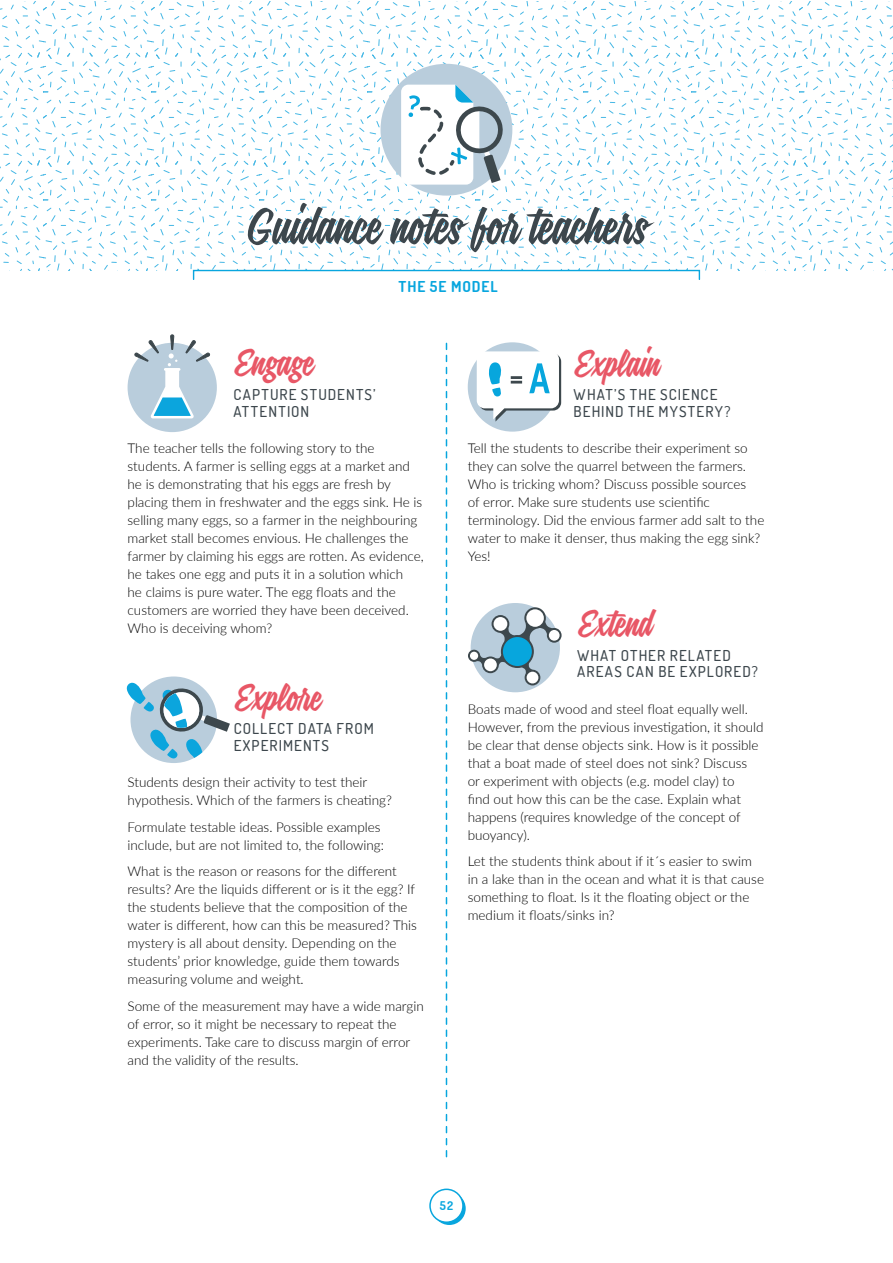
<style>
.page{position:relative;width:893px;height:1263px;background:#fff}
.page>*{position:absolute;margin:0;border:0;box-sizing:border-box;transform-origin:0 0}
.t1{font:64.5px "Signalist";color:#3d474d}
.t2{font:48px "Signalist";color:#e85766}
.t3{font:500 15px/16.5px "Dosis";letter-spacing:.075em;color:#3d474d}
.t4{font:700 15px "Dosis";letter-spacing:.06em;color:#08a6de}
.t5{font:300 13.5px/18px "Lato";color:#000}
.t6{font:700 12px "Dosis";color:#08a6de}
</style>
<div class="page">
<svg style="left:433px;top:1192px;width:33px;height:33px"></svg>
<div style="left:430px;top:1189px;width:33px;height:33px;background:#fff;border-radius:50%"></div>
<div style="left:429px;top:1188px;width:35px;height:35px;border:2px solid #08a6de;border-radius:50%"></div>
<svg style="left:446px;top:343px;width:1px;height:814px"></svg>
<svg style="left:126px;top:680px;width:104px;height:81px"></svg>
<div style="left:468px;top:342px;width:89px;height:90px;background:#b9cddc;border-radius:50%"></div>
<svg style="left:477px;top:351px;width:84px;height:71px"></svg>
<div style="left:471px;top:603px;width:89px;height:89px;background:#b9cddc;border-radius:50%"></div>
<svg style="left:468px;top:607px;width:94px;height:78px"></svg>
<div style="left:494px;top:617px;width:13px;height:14px;background:#fff;border-radius:50%"></div>
<div style="left:526px;top:609px;width:18px;height:18px;background:#fff;border-radius:50%"></div>
<div style="left:549px;top:630px;width:11px;height:11px;background:#fff;border-radius:50%"></div>
<div style="left:503px;top:637px;width:29px;height:29px;background:#07a6dd;border-radius:50%"></div>
<div style="left:527px;top:672px;width:11px;height:11px;background:#fff;border-radius:50%"></div>
<div style="left:484px;top:658px;width:13px;height:13px;background:#fff;border-radius:50%"></div>
<div style="left:470px;top:652px;width:8px;height:8px;background:#fff;border-radius:50%"></div>
<svg style="left:0;top:1px;width:893px;height:270px"></svg>
<div style="left:128px;top:343px;width:89px;height:89px;background:#b9cddc;border-radius:50%"></div>
<svg style="left:134px;top:334px;width:76px;height:84px"></svg>
<h1 class="t1" style="left:246px;top:191px;width:401px">Guidance notes for teachers</h1>
<h2 class="t2" style="left:233px;top:337px;width:81px">Engage</h2>
<p class="t3" style="left:233px;top:386px;width:144px">CAPTURE STUDENTS’<br>ATTENTION</p>
<p class="t4" style="left:398px;top:276px;width:101px">THE 5E MODEL</p>
<h2 class="t2" style="left:574px;top:337px;width:87px">Explain</h2>
<p class="t3" style="left:574px;top:386px;width:158px">WHAT’S THE SCIENCE<br>BEHIND THE MYSTERY?</p>
<p class="t5" style="left:128px;top:439px;width:298px">The teacher tells the following story to the students. A farmer is selling eggs at a market and he is demonstrating that his eggs are fresh by placing them in freshwater and the eggs sink. He is selling many eggs, so a farmer in the neighbouring market stall becomes envious. He challenges the farmer by claiming his eggs are rotten. As evidence, he takes one egg and puts it in a solution which<br>he claims is pure water. The egg floats and the customers are worried they have been deceived.<br>Who is deceiving whom?</p>
<h2 class="t2" style="left:234px;top:671px;width:89px">Explore</h2>
<p class="t3" style="left:234px;top:720px;width:142px">COLLECT DATA FROM<br>EXPERIMENTS</p>
<p class="t5" style="left:128px;top:773px;width:266px">Students design their activity to test their hypothesis. Which of the farmers is cheating?</p>
<p class="t5" style="left:128px;top:817px;width:258px">Formulate testable ideas. Possible examples include, but are not limited to, the following:</p>
<p class="t5" style="left:128px;top:862px;width:291px">What is the reason or reasons for the different results? Are the liquids different or is it the egg? If the students believe that the composition of the water is different, how can this be measured? This mystery is all about density. Depending on the students’ prior knowledge, guide them towards measuring volume and weight.</p>
<p class="t5" style="left:128px;top:996px;width:298px">Some of the measurement may have a wide margin of error, so it might be necessary to repeat the experiments. Take care to discuss margin of error and the validity of the results.</p>
<p class="t5" style="left:468px;top:438px;width:298px">Tell the students to describe their experiment so they can solve the quarrel between the farmers.<br>Who is tricking whom? Discuss possible sources<br>of error. Make sure students use scientific terminology. Did the envious farmer add salt to the water to make it denser, thus making the egg sink?<br>Yes!</p>
<h2 class="t2" style="left:577px;top:598px;width:76px">Extend</h2>
<p class="t3" style="left:577px;top:647px;width:182px">WHAT OTHER RELATED<br>AREAS CAN BE EXPLORED?</p>
<p class="t5" style="left:468px;top:699px;width:297px">Boats made of wood and steel float equally well.<br>However, from the previous investigation, it should be clear that dense objects sink. How is it possible that a boat made of steel does not sink? Discuss<br>or experiment with objects (e.g. model clay) to<br>find out how this can be the case. Explain what happens (requires knowledge of the concept of buoyancy).</p>
<p class="t5" style="left:468px;top:852px;width:298px">Let the students think about if it´s easier to swim in a lake than in the ocean and what it is that cause something to float. Is it the floating object or the medium it floats/sinks in?</p>
<p class="t6" style="left:440px;top:1198px;width:15px">52</p>
</div>
